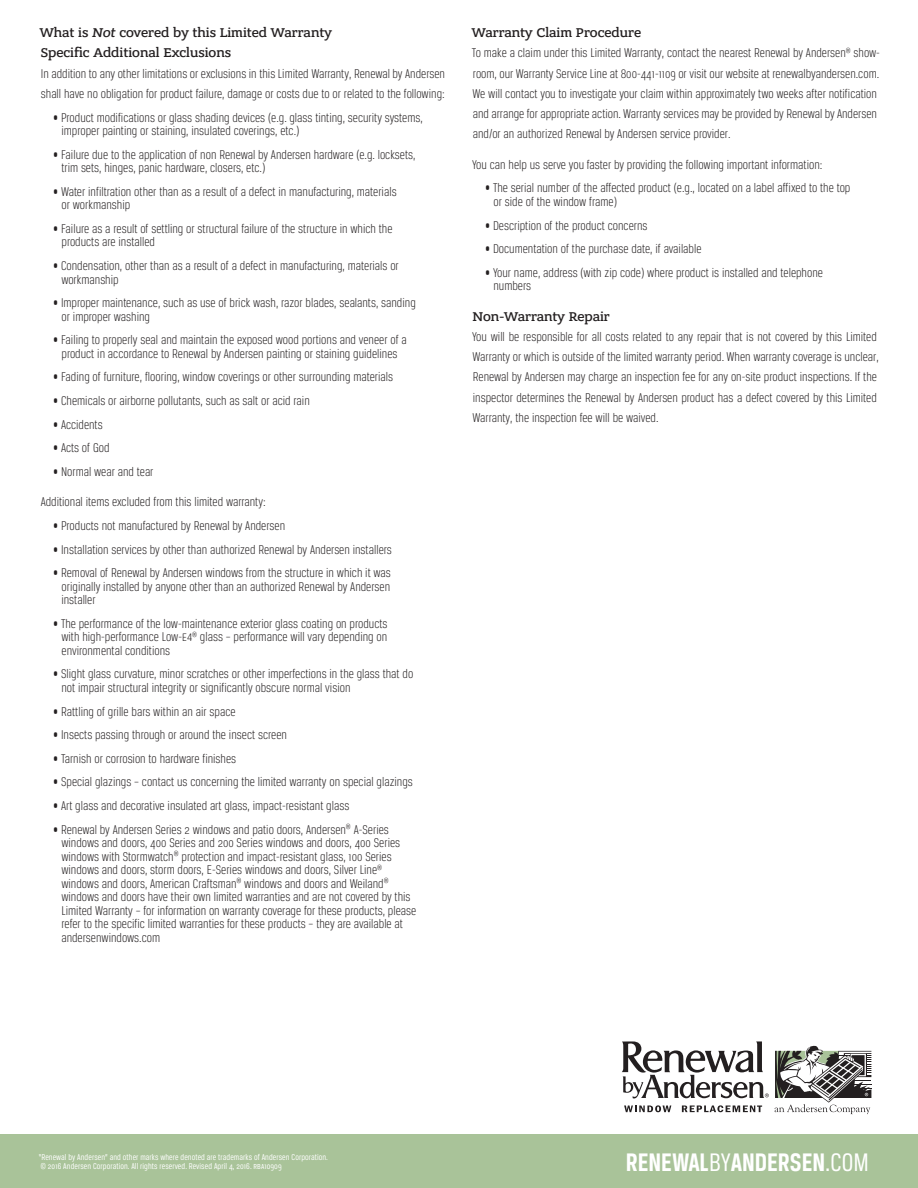
<style>
.page{position:relative;width:918px;height:1188px;background:#fff}
.page>*{position:absolute;margin:0;border:0;box-sizing:border-box;transform-origin:0 0}
.t1{font:700 27px "Breuer Condensed";color:#fff}
.t2{font:300 13.5px/13.5px "Breuer Condensed";color:#231f20}
.t3{font:500 13.5px/20.2px "Bandera Pro";color:#231f20}
.t4{font:9px/9px "Breuer Condensed";letter-spacing:.01em;color:#fff}
.s1{font-style:italic}
.s2{font-weight:400}
</style>
<div class="page">
<div style="left:0;top:1134px;width:918px;height:54px;background:#a9c399"></div>
<svg style="left:624px;top:1105px;width:47px;height:7px"></svg>
<svg style="left:682px;top:1105px;width:80px;height:7px"></svg>
<svg style="left:622px;top:1041px;width:147px;height:57px"></svg>
<svg style="left:775px;top:1045px;width:96px;height:69px"></svg>
<p class="t3" style="left:40px;top:23px;width:293px">What is <span class="s1">Not</span> covered by this Limited Warranty<br>Specific Additional Exclusions</p>
<p class="t2" style="left:41px;top:63px;width:406px;line-height:20.2px">In addition to any other limitations or exclusions in this Limited Warranty, Renewal by Andersen shall have no obligation for product failure, damage or costs due to or related to the following:</p>
<p class="t2" style="left:61px;top:110px;width:363px;text-indent:-8px">• Product modifications or glass shading devices (e.g. glass tinting, security systems, improper painting or staining, insulated coverings, etc.)</p>
<p class="t2" style="left:61px;top:147px;width:356px;text-indent:-8px">• Failure due to the application of non Renewal by Andersen hardware (e.g. locksets, trim sets, hinges, panic hardware, closers, etc.)</p>
<p class="t2" style="left:62px;top:184px;width:337px;text-indent:-8px">• Water infiltration other than as a result of a defect in manufacturing, materials or workmanship</p>
<p class="t2" style="left:62px;top:222px;width:333px;text-indent:-8px">• Failure as a result of settling or structural failure of the structure in which the products are installed</p>
<p class="t2" style="left:61px;top:259px;width:339px;text-indent:-8px">• Condensation, other than as a result of a defect in manufacturing, materials or workmanship</p>
<p class="t2" style="left:62px;top:296px;width:356px;text-indent:-8px">• Improper maintenance, such as use of brick wash, razor blades, sealants, sanding or improper washing</p>
<p class="t2" style="left:53px;top:333px;width:355px;text-align:center">• Failing to properly seal and maintain the exposed wood portions and veneer of a product in accordance to Renewal by Andersen painting or staining guidelines</p>
<p class="t2" style="left:53px;top:370px;width:341px">• Fading of furniture, flooring, window coverings or other surrounding materials</p>
<p class="t2" style="left:53px;top:394px;width:258px">• Chemicals or airborne pollutants, such as salt or acid rain</p>
<p class="t2" style="left:53px;top:417px;width:51px">• Accidents</p>
<p class="t2" style="left:53px;top:441px;width:58px">• Acts of God</p>
<p class="t2" style="left:53px;top:465px;width:102px">• Normal wear and tear</p>
<p class="t2" style="left:41px;top:495px;width:227px">Additional items excluded from this limited warranty:</p>
<p class="t2" style="left:53px;top:519px;width:234px">• Products not manufactured by Renewal by Andersen</p>
<p class="t2" style="left:53px;top:542px;width:340px">• Installation services by other than authorized Renewal by Andersen installers</p>
<p class="t2" style="left:61px;top:566px;width:331px;text-align:justify;text-indent:-8px">• Removal of Renewal by Andersen windows from the structure in which it was originally installed by anyone other than an authorized Renewal by Andersen installer</p>
<p class="t2" style="left:61px;top:616px;width:328px;text-align:justify;text-indent:-8px">• The performance of the low-maintenance exterior glass coating on products with high-performance Low-e4<sup>®</sup> glass – performance will vary depending on environmental conditions</p>
<p class="t2" style="left:62px;top:667px;width:353px;text-indent:-8px">• Slight glass curvature, minor scratches or other imperfections in the glass that do not impair structural integrity or significantly obscure normal vision</p>
<p class="t2" style="left:53px;top:704px;width:184px">• Rattling of grille bars within an air space</p>
<p class="t2" style="left:53px;top:728px;width:235px">• Insects passing through or around the insect screen</p>
<p class="t2" style="left:53px;top:751px;width:185px">• Tarnish or corrosion to hardware finishes</p>
<p class="t2" style="left:53px;top:775px;width:361px">• Special glazings – contact us concerning the limited warranty on special glazings</p>
<p class="t2" style="left:53px;top:799px;width:298px">• Art glass and decorative insulated art glass, impact-resistant glass</p>
<p class="t2" style="left:61px;top:822px;width:357px;text-indent:-8px">• Renewal by Andersen Series 2 windows and patio doors, Andersen<sup>®</sup> A-Series windows and doors, 400 Series and 200 Series windows and doors, 400 Series windows with Stormwatch<sup>®</sup> protection and impact-resistant glass, 100 Series windows and doors, storm doors, E-Series windows and doors, Silver Line<sup>® </sup>windows and doors, American Craftsman<sup>®</sup> windows and doors and Weiland<sup>® </sup>windows and doors have their own limited warranties and are not covered by this Limited Warranty – for information on warranty coverage for these products, please refer to the specific limited warranties for these products – they are available at andersenwindows.com</p>
<p class="t3" style="left:472px;top:23px;width:171px">Warranty Claim Procedure</p>
<p class="t2" style="left:472px;top:43px;width:410px;line-height:20.2px">To make a claim under this Limited Warranty, contact the nearest Renewal by Andersen<sup>®</sup> show&shy;room, our Warranty Service Line at 800-441-1109 or visit our website at renewalbyandersen.com.<br>We will contact you to investigate your claim within approximately two weeks after notification and arrange for appropriate action. Warranty services may be provided by Renewal by Andersen and/or an authorized Renewal by Andersen service provider.</p>
<p class="t2" style="left:472px;top:157px;width:352px">You can help us serve you faster by providing the following important information:</p>
<p class="t2" style="left:494px;top:181px;width:358px;text-indent:-8px">• The serial number of the affected product (e.g., located on a label affixed to the top or side of the window frame)</p>
<p class="t2" style="left:485px;top:218px;width:164px">• Description of the product concerns</p>
<p class="t2" style="left:485px;top:242px;width:218px">• Documentation of the purchase date, if available</p>
<p class="t2" style="left:494px;top:265px;width:331px;text-indent:-8px">• Your name, address (with zip code) where product is installed and telephone numbers</p>
<p class="t3" style="left:472px;top:306px;width:139px">Non-Warranty Repair</p>
<p class="t2" style="left:472px;top:326px;width:408px;line-height:20.2px">You will be responsible for all costs related to any repair that is not covered by this Limited Warranty or which is outside of the limited warranty period. When warranty coverage is unclear, Renewal by Andersen may charge an inspection fee for any on-site product inspections. If the inspector determines the Renewal by Andersen product has a defect covered by this Limited Warranty, the inspection fee will be waived.</p>
<p class="t4" style="left:39px;top:1152px;width:291px">“Renewal by Andersen” and other marks where denoted are trademarks of Andersen Corporation. © 2016 Andersen Corporation. All rights reserved. Revised April 4, 2016. rba10909</p>
<h1 class="t1" style="left:626px;top:1147px;width:245px">RENEWAL<span class="s2">BY</span>ANDERSEN<span class="s2">.COM</span></h1>
</div>
